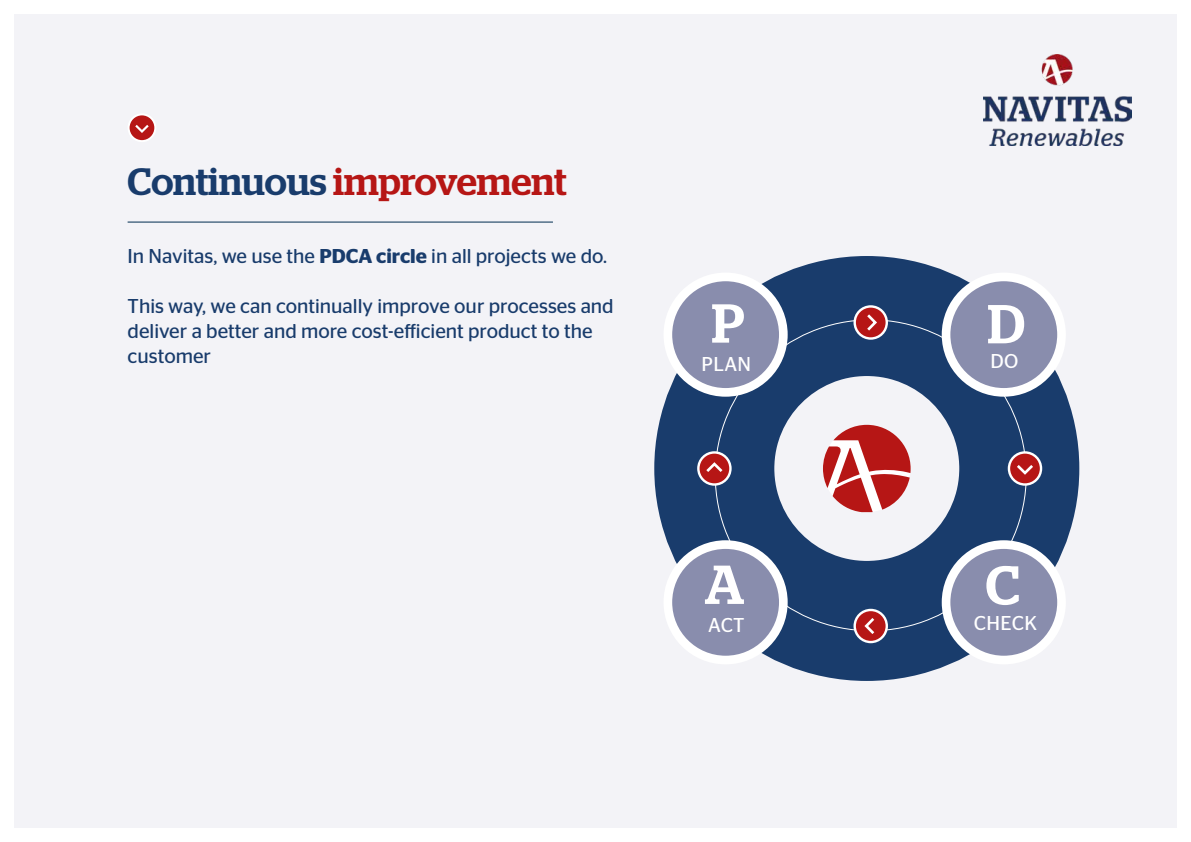
<style>
.page{position:relative;width:1191px;height:842px;background:#fff}
.page>*{position:absolute;margin:0;border:0;box-sizing:border-box;transform-origin:0 0}
.t1{font:500 54.7px "Stag";color:#fff}
.t2{font:500 38px "Stag";letter-spacing:-.005em;color:#b61615}
.t3{font:20px/25px "Stag Sans";color:#193c6c}
.t4{font:20px "Stag Sans";letter-spacing:.02em;color:#fff}
.s1{color:#193c6c}
.s2{font-weight:600}
</style>
<div class="page">
<div style="left:14px;top:14px;width:1162px;height:814px;background:#f3f3f7"></div>
<svg style="left:129px;top:114px;width:26px;height:27px"></svg>
<div style="left:128px;top:113px;width:28px;height:29px;border:2px solid #fff;border-radius:50%"></div>
<svg style="left:133px;top:122px;width:18px;height:13px"></svg>
<hr style="left:128px;top:222px;width:425px;height:1px;background:#002c50">
<div style="left:654px;top:256px;width:425px;height:425px;border:120px solid #193c6c;border-radius:50%"></div>
<svg style="left:823px;top:425px;width:87px;height:87px"></svg>
<svg style="left:1009px;top:452px;width:32px;height:32px"></svg>
<div style="left:1007px;top:451px;width:35px;height:35px;border:2px solid #fff;border-radius:50%"></div>
<svg style="left:1014px;top:462px;width:22px;height:15px"></svg>
<svg style="left:698px;top:452px;width:32px;height:32px"></svg>
<div style="left:697px;top:451px;width:34px;height:35px;border:2px solid #fff;border-radius:50%"></div>
<svg style="left:703px;top:460px;width:22px;height:15px"></svg>
<svg style="left:854px;top:306px;width:32px;height:32px"></svg>
<div style="left:853px;top:305px;width:35px;height:35px;border:2px solid #fff;border-radius:50%"></div>
<svg style="left:864px;top:312px;width:15px;height:21px"></svg>
<svg style="left:854px;top:610px;width:32px;height:32px"></svg>
<div style="left:853px;top:609px;width:35px;height:34px;border:2px solid #fff;border-radius:50%"></div>
<svg style="left:862px;top:615px;width:15px;height:22px"></svg>
<div style="left:946px;top:545px;width:115px;height:115px;background:#898dad;border-radius:50%"></div>
<div style="left:941px;top:540px;width:124px;height:124px;border:9px solid #fff;border-radius:50%"></div>
<div style="left:668px;top:545px;width:115px;height:115px;background:#898dad;border-radius:50%"></div>
<div style="left:663px;top:540px;width:124px;height:124px;border:9px solid #fff;border-radius:50%"></div>
<div style="left:668px;top:277px;width:115px;height:115px;background:#898dad;border-radius:50%"></div>
<div style="left:663px;top:273px;width:124px;height:124px;border:9px solid #fff;border-radius:50%"></div>
<div style="left:946px;top:277px;width:115px;height:115px;background:#898dad;border-radius:50%"></div>
<div style="left:941px;top:273px;width:124px;height:124px;border:9px solid #fff;border-radius:50%"></div>
<img style="left:983px;top:54px;width:148px;height:92px">
<h2 class="t2" style="left:128px;top:159px;width:440px"><span class="s1">Continuous</span> improvement</h2>
<p class="t3" style="left:128px;top:243px;width:481px">In Navitas, we use the <span class="s2">PDCA circle</span> in all projects we do.</p>
<p class="t3" style="left:128px;top:293px;width:487px">This way, we can continually improve our processes and deliver a better and more cost-efficient product to the customer</p>
<h1 class="t1" style="left:711px;top:291px;width:35px">P</h1>
<p class="t4" style="left:701px;top:352px;width:51px">PLAN</p>
<h1 class="t1" style="left:987px;top:292px;width:39px">D</h1>
<p class="t4" style="left:990px;top:350px;width:29px">DO</p>
<h1 class="t1" style="left:704px;top:552px;width:41px">A</h1>
<h1 class="t1" style="left:985px;top:553px;width:36px">C</h1>
<p class="t4" style="left:708px;top:614px;width:38px">ACT</p>
<p class="t4" style="left:974px;top:612px;width:65px">CHECK</p>
</div>
